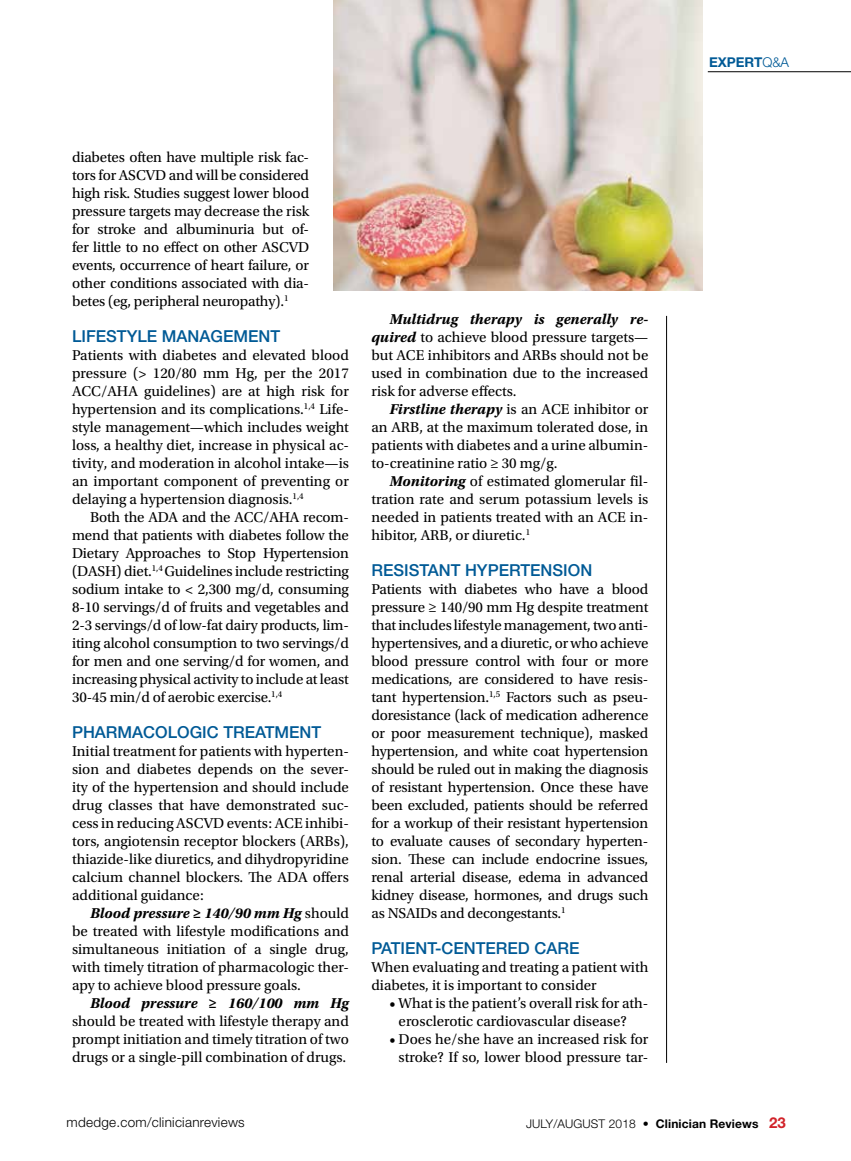
<style>
.page{position:relative;width:851px;height:1161px;background:#fff}
.page>*{position:absolute;margin:0;border:0;box-sizing:border-box;transform-origin:0 0}
.t1{font:500 16.5px "Helvetica Neue LT Std";color:#005a96}
.t2{font:15px/18px "Utopia Std";color:#000;text-align:justify}
.t3{font:italic 700 15px "Utopia Std";color:#000}
.t4{font:300 13.5px "Helvetica Neue LT Std";letter-spacing:.02em;color:#000}
.t5{font:700 13.5px "Helvetica Neue LT Std";color:#005a96}
.t6{font:700 12px "Helvetica Neue LT Std";letter-spacing:.01em;color:#000}
.s1{font-weight:700;font-style:italic}
.s2{font-weight:300}
.s3{font-size:15px;color:#d2232a}
</style>
<div class="page">
<hr style="left:707px;top:71px;width:143px;height:1px;background:#000">
<hr style="left:666px;top:316px;width:1px;height:747px;background:#000">
<img style="left:333px;top:0;width:369px;height:291px">
<p class="t2" style="left:72px;top:148px;width:239px">diabetes often have multiple risk fac&shy;tors for ASCVD and will be considered high risk. Studies suggest lower blood pressure targets may decrease the risk for stroke and albuminuria but of&shy;fer little to no effect on other ASCVD events, occurrence of heart failure, or other conditions associated with dia&shy;betes (eg, peripheral neuropathy).<sup>1</sup></p>
<p class="t1" style="left:72px;top:326px;width:210px">LIFESTYLE MANAGEMENT</p>
<p class="t2" style="left:72px;top:346px;width:278px">Patients with diabetes and elevated blood pressure (&gt; 120/80 mm Hg, per the 2017<br>ACC/AHA guidelines) are at high risk for hypertension and its complications.<sup>1,4</sup> Life&shy;style management—which includes weight loss, a healthy diet, increase in physical ac&shy;tivity, and moderation in alcohol intake—is an important component of preventing or delaying a hypertension diagnosis.<sup>1,4</sup></p>
<p class="t2" style="left:72px;top:508px;width:278px;text-indent:18px">Both the ADA and the ACC/AHA recom&shy;mend that patients with diabetes follow the Dietary Approaches to Stop Hypertension (DASH) diet.<sup>1,4</sup> Guidelines include restricting sodium intake to &lt; 2,300 mg/d, consuming 8-10 servings/d of fruits and vegetables and 2-3 servings/d of low-fat dairy products, lim&shy;iting alcohol consumption to two servings/d for men and one serving/d for women, and increasing physical activity to include at least 30-45 min/d of aerobic exercise.<sup>1,4</sup></p>
<p class="t1" style="left:72px;top:722px;width:251px">PHARMACOLOGIC TREATMENT</p>
<p class="t2" style="left:72px;top:742px;width:278px">Initial treatment for patients with hyperten&shy;sion and diabetes depends on the sever&shy;ity of the hypertension and should include drug classes that have demonstrated suc&shy;cess in reducing ASCVD events: ACE inhibi&shy;tors, angiotensin receptor blockers (ARBs), thiazide-like diuretics, and dihydropyridine calcium channel blockers. The ADA offers additional guidance:</p>
<p class="t2" style="left:72px;top:904px;width:278px;text-indent:18px"><span class="s1">Blood pressure ≥ 140/90 mm Hg</span> should be treated with lifestyle modifications and simultaneous initiation of a single drug, with timely titration of pharmacologic ther&shy;apy to achieve blood pressure goals.</p>
<p class="t3" style="left:90px;top:994px;width:260px">Blood pressure ≥ 160/100 mm Hg</p>
<p class="t2" style="left:72px;top:1012px;width:278px">should be treated with lifestyle therapy and prompt initiation and timely titration of two drugs or a single-pill combination of drugs.</p>
<p class="t2" style="left:371px;top:310px;width:278px;text-indent:18px"><span class="s1">Multidrug therapy is generally re&shy;quired</span> to achieve blood pressure targets— but ACE inhibitors and ARBs should not be used in combination due to the increased risk for adverse effects.</p>
<p class="t2" style="left:371px;top:400px;width:278px;text-indent:18px"><span class="s1">Firstline therapy</span> is an ACE inhibitor or an ARB, at the maximum tolerated dose, in patients with diabetes and a urine albumin&shy;to-creatinine ratio ≥ 30 mg/g.</p>
<p class="t2" style="left:371px;top:472px;width:278px;text-indent:18px"><span class="s1">Monitoring</span> of estimated glomerular fil&shy;tration rate and serum potassium levels is needed in patients treated with an ACE in&shy;hibitor, ARB, or diuretic.<sup>1</sup></p>
<p class="t1" style="left:371px;top:560px;width:222px">RESISTANT HYPERTENSION</p>
<p class="t2" style="left:371px;top:580px;width:278px">Patients with diabetes who have a blood pressure ≥ 140/90 mm Hg despite treatment that includes lifestyle management, two anti&shy;hypertensives, and a diuretic, or who achieve blood pressure control with four or more medications, are considered to have resis&shy;tant hypertension.<sup>1,5</sup> Factors such as pseu&shy;doresistance (lack of medication adherence or poor measurement technique), masked hypertension, and white coat hypertension should be ruled out in making the diagnosis of resistant hypertension. Once these have been excluded, patients should be referred for a workup of their resistant hypertension to evaluate causes of secondary hyperten&shy;sion. These can include endocrine issues, renal arterial disease, edema in advanced kidney disease, hormones, and drugs such as NSAIDs and decongestants.<sup>1</sup></p>
<p class="t1" style="left:371px;top:938px;width:209px">PATIENT-CENTERED CARE</p>
<p class="t2" style="left:371px;top:958px;width:278px">When evaluating and treating a patient with diabetes, it is important to consider</p>
<p class="t2" style="left:398px;top:994px;width:251px;text-indent:-9px">• What is the patient’s overall risk for ath&shy;erosclerotic cardiovascular disease?</p>
<p class="t2" style="left:389px;top:1030px;width:260px;text-align:right">• Does he/she have an increased risk for stroke? If so, lower blood pressure tar-</p>
<p class="t5" style="left:709px;top:54px;width:82px">EXPERT<span class="s2">Q&amp;A</span></p>
<p class="t4" style="left:67px;top:1114px;width:180px">mdedge.com/clinicianreviews</p>
<p class="t6" style="left:526px;top:1117px;width:261px"><span class="s2">JULY/AUGUST 2018</span> • Clinician Reviews <span class="s3">23</span></p>
</div>
